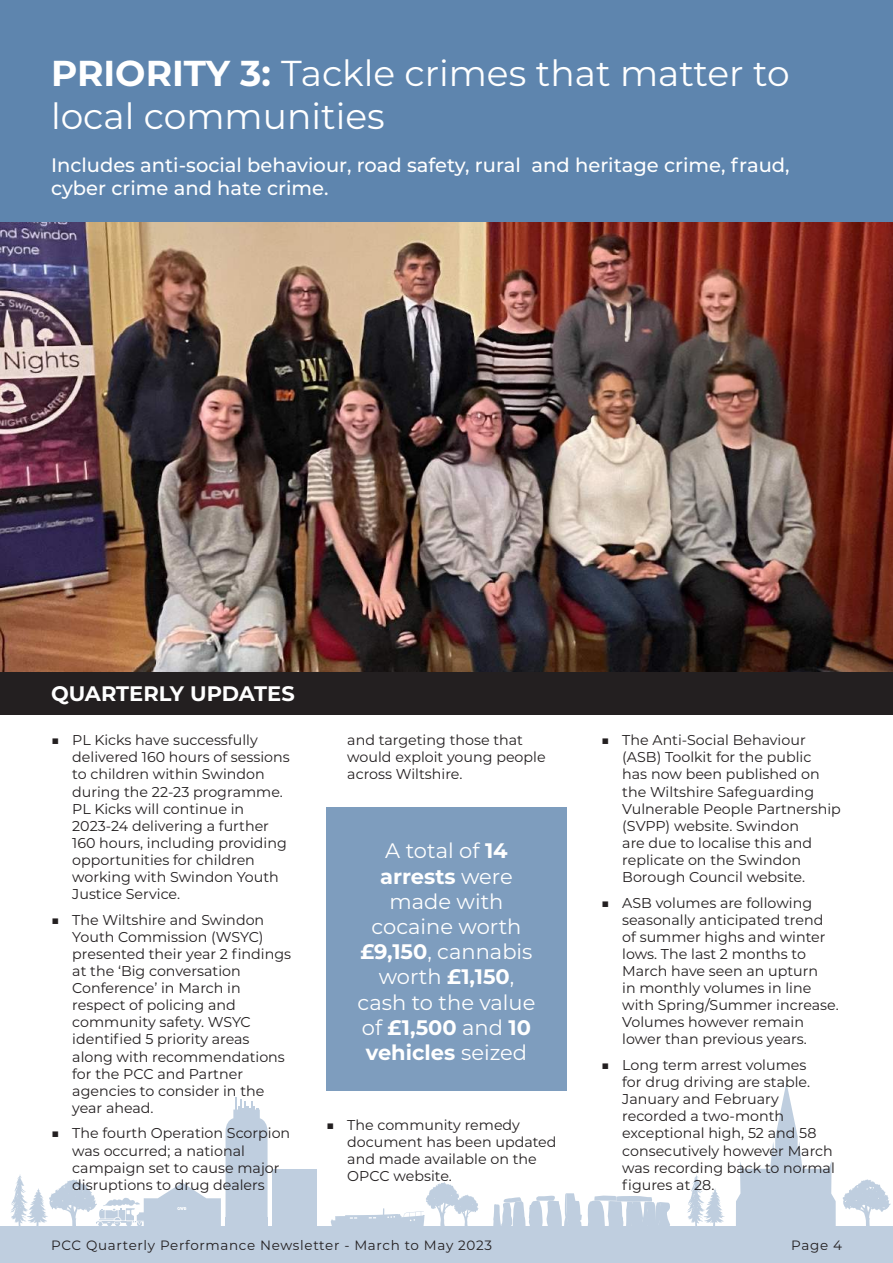
<style>
.page{position:relative;width:893px;height:1263px;background:#fff}
.page>*{position:absolute;margin:0;border:0;box-sizing:border-box;transform-origin:0 0}
.t1{font:36px/43.2px "Montserrat";color:#fff}
.t2{font:21px/25.2px "Montserrat";color:#fff;text-align:center}
.t3{font:700 21px "Montserrat";color:#fff}
.t4{font:500 19.5px/23.4px "Montserrat";color:#fff}
.t5{font:14.25px/17.1px "Montserrat";color:#231f20}
.t6{font:13.5px "Montserrat";letter-spacing:.05em;color:#231f20}
.s1{font-weight:700}
</style>
<div class="page">
<svg style="left:736px;top:1083px;width:100px;height:143px"></svg>
<div style="left:0;top:1226px;width:893px;height:37px;background:#bfcedf"></div>
<div style="left:272px;top:1169px;width:44px;height:57px;background:#bfcedf"></div>
<svg style="left:493px;top:1193px;width:177px;height:33px"></svg>
<svg style="left:687px;top:1174px;width:38px;height:52px"></svg>
<svg style="left:331px;top:1182px;width:148px;height:44px"></svg>
<svg style="left:10px;top:1097px;width:258px;height:129px"></svg>
<svg style="left:842px;top:1179px;width:49px;height:47px"></svg>
<div style="left:0;top:672px;width:893px;height:42px;background:#231f20"></div>
<img style="left:0;top:221px;width:893px;height:451px">
<div style="left:0;top:0;width:893px;height:221px;background:#5e85ae"></div>
<div style="left:326px;top:807px;width:241px;height:284px;background:#7e9dbe"></div>
<h1 class="t1" style="left:51px;top:50px;width:740px"><span class="s1">PRIORITY 3:</span> Tackle crimes that matter to local communities</h1>
<h3 class="t4" style="left:51px;top:153px;width:740px">Includes anti-social behaviour, road safety, rural and heritage crime, fraud, cyber crime and hate crime.</h3>
<h2 class="t3" style="left:51px;top:678px;width:245px">QUARTERLY UPDATES</h2>
<p class="t5" style="left:72px;top:731px;width:219px;text-indent:-21px">■ PL Kicks have successfully delivered 160 hours of sessions to children within Swindon during the 22-23 programme.<br>PL Kicks will continue in<br>2023-24 delivering a further<br>160 hours, including providing opportunities for children working with Swindon Youth<br>Justice Service.</p>
<p class="t5" style="left:72px;top:911px;width:220px;text-indent:-21px">■ The Wiltshire and Swindon<br>Youth Commission (WSYC) presented their year 2 findings at the ‘Big conversation<br>Conference’ in March in respect of policing and community safety. WSYC identified 5 priority areas along with recommendations for the PCC and Partner agencies to consider in the year ahead.</p>
<p class="t5" style="left:72px;top:1124px;width:219px;text-indent:-21px">■ The fourth Operation Scorpion was occurred; a national campaign set to cause major disruptions to drug dealers</p>
<p class="t5" style="left:347px;top:731px;width:200px">and targeting those that would exploit young people across Wiltshire.</p>
<h2 class="t2" style="left:358px;top:837px;width:179px">A total of <span class="s1">14 arrests</span> were made with cocaine worth <span class="s1">£9,150</span>, cannabis worth <span class="s1">£1,150</span>, cash to the value of <span class="s1">£1,500</span> and <span class="s1">10 vehicles</span> seized</h2>
<p class="t5" style="left:347px;top:1116px;width:211px;text-indent:-21px">■ The community remedy document has been updated and made available on the<br>OPCC website.</p>
<p class="t5" style="left:622px;top:731px;width:220px;text-indent:-21px">■ The Anti-Social Behaviour (ASB) Toolkit for the public<br>has now been published on the Wiltshire Safeguarding<br>Vulnerable People Partnership (SVPP) website. Swindon<br>are due to localise this and replicate on the Swindon<br>Borough Council website.</p>
<p class="t5" style="left:622px;top:893px;width:218px;text-indent:-21px">■ ASB volumes are following seasonally anticipated trend of summer highs and winter lows. The last 2 months to<br>March have seen an upturn<br>in monthly volumes in line with Spring/Summer increase.<br>Volumes however remain lower than previous years.</p>
<p class="t5" style="left:622px;top:1056px;width:214px;text-indent:-21px">■ Long term arrest volumes<br>for drug driving are stable.<br>January and February recorded a two-month exceptional high, 52 and 58 consecutively however March was recording back to normal figures at 28.</p>
<p class="t6" style="left:51px;top:1236px;width:443px">PCC Quarterly Performance Newsletter - March to May 2023</p>
<p class="t6" style="left:791px;top:1236px;width:52px">Page 4</p>
</div>
